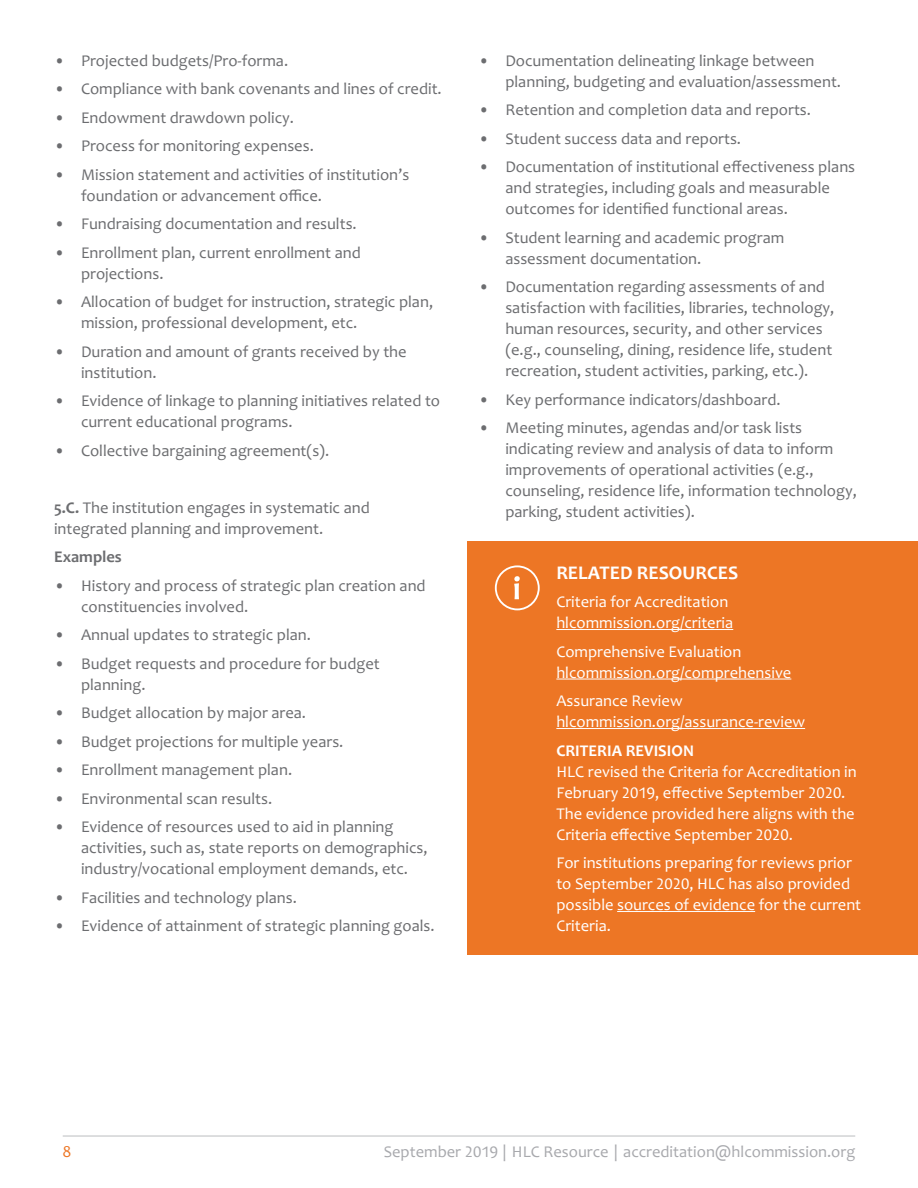
<style>
.page{position:relative;width:918px;height:1188px;background:#fff}
.page>*{position:absolute;margin:0;border:0;box-sizing:border-box;transform-origin:0 0}
.First_Paragraph_copy{font:700 19.5px "Candara";color:#fff}
.t1{font:16.5px/21px "Candara";color:#6c6d70}
.Middle_Paragraphs_co{font:16.5px/21px "Candara";color:#fff}
.t2{font:16.5px "Candara";color:#a8a9ad}
.t3{font:700 16.5px "Candara";color:#6c6d70}
.t4{font:16.5px "Candara";color:#ed7625}
.s1{font-weight:700}
</style>
<div class="page">
<div style="left:468px;top:541px;width:450px;height:63px;background:#ed7625"></div>
<div style="left:468px;top:583px;width:450px;height:59px;background:#ed7625"></div>
<hr style="left:556px;top:629px;width:177px;height:1px;background:#fff">
<div style="left:468px;top:633px;width:450px;height:59px;background:#ed7625"></div>
<hr style="left:556px;top:679px;width:235px;height:1px;background:#fff">
<div style="left:468px;top:682px;width:450px;height:59px;background:#ed7625"></div>
<hr style="left:556px;top:728px;width:249px;height:1px;background:#fff">
<div style="left:468px;top:732px;width:450px;height:122px;background:#ed7625"></div>
<div style="left:468px;top:832px;width:450px;height:124px;background:#ed7625"></div>
<hr style="left:617px;top:911px;width:138px;height:1px;background:#fff">
<svg style="left:495px;top:565px;width:45px;height:45px"></svg>
<hr style="left:63px;top:1136px;width:792px;height:1px;background:#bcbdc0">
<p class="t1" style="left:54px;top:50px;width:236px">• Projected budgets/Pro-forma.</p>
<p class="t1" style="left:54px;top:78px;width:389px">• Compliance with bank covenants and lines of credit.</p>
<p class="t1" style="left:54px;top:107px;width:242px">• Endowment drawdown policy.</p>
<p class="t1" style="left:54px;top:135px;width:261px">• Process for monitoring expenses.</p>
<p class="t1" style="left:81px;top:164px;width:330px;text-indent:-27px">• Mission statement and activities of institution’s foundation or advancement office.</p>
<p class="t1" style="left:54px;top:213px;width:304px">• Fundraising documentation and results.</p>
<p class="t1" style="left:81px;top:242px;width:281px;text-indent:-27px">• Enrollment plan, current enrollment and projections.</p>
<p class="t1" style="left:81px;top:291px;width:354px;text-indent:-27px">• Allocation of budget for instruction, strategic plan, mission, professional development, etc.</p>
<p class="t1" style="left:81px;top:341px;width:327px;text-indent:-27px">• Duration and amount of grants received by the institution.</p>
<p class="t1" style="left:81px;top:390px;width:361px;text-indent:-27px">• Evidence of linkage to planning initiatives related to current educational programs.</p>
<p class="t1" style="left:54px;top:440px;width:277px">• Collective bargaining agreement(s).</p>
<p class="t1" style="left:54px;top:497px;width:317px"><span class="s1">5.C.</span> The institution engages in systematic and integrated planning and improvement.</p>
<p class="t3" style="left:54px;top:547px;width:69px">Examples</p>
<p class="t1" style="left:81px;top:575px;width:346px;text-indent:-27px">• History and process of strategic plan creation and constituencies involved.</p>
<p class="t1" style="left:54px;top:624px;width:259px">• Annual updates to strategic plan.</p>
<p class="t1" style="left:81px;top:653px;width:300px;text-indent:-27px">• Budget requests and procedure for budget planning.</p>
<p class="t1" style="left:54px;top:702px;width:254px">• Budget allocation by major area.</p>
<p class="t1" style="left:54px;top:731px;width:291px">• Budget projections for multiple years.</p>
<p class="t1" style="left:54px;top:759px;width:240px">• Enrollment management plan.</p>
<p class="t1" style="left:54px;top:788px;width:220px">• Environmental scan results.</p>
<p class="t1" style="left:81px;top:816px;width:348px;text-indent:-27px">• Evidence of resources used to aid in planning activities, such as, state reports on demographics, industry/vocational employment demands, etc.</p>
<p class="t1" style="left:54px;top:887px;width:244px">• Facilities and technology plans.</p>
<p class="t1" style="left:54px;top:915px;width:382px">• Evidence of attainment of strategic planning goals.</p>
<p class="t1" style="left:505px;top:50px;width:337px;text-indent:-27px">• Documentation delineating linkage between planning, budgeting and evaluation/assessment.</p>
<p class="t1" style="left:478px;top:99px;width:334px">• Retention and completion data and reports.</p>
<p class="t1" style="left:478px;top:128px;width:264px">• Student success data and reports.</p>
<p class="t1" style="left:505px;top:156px;width:351px;text-indent:-27px">• Documentation of institutional effectiveness plans and strategies, including goals and measurable outcomes for identified functional areas.</p>
<p class="t1" style="left:505px;top:227px;width:280px;text-indent:-27px">• Student learning and academic program assessment documentation.</p>
<p class="t1" style="left:505px;top:276px;width:331px;text-indent:-27px">• Documentation regarding assessments of and satisfaction with facilities, libraries, technology, human resources, security, and other services (e.g., counseling, dining, residence life, student recreation, student activities, parking, etc.).</p>
<p class="t1" style="left:478px;top:389px;width:304px">• Key performance indicators/dashboard.</p>
<p class="t1" style="left:505px;top:417px;width:353px;text-indent:-27px">• Meeting minutes, agendas and/or task lists indicating review and analysis of data to inform improvements of operational activities (e.g., counseling, residence life, information technology, parking, student activities).</p>
<p class="First_Paragraph_copy" style="left:556px;top:560px;width:183px">RELATED RESOURCES</p>
<p class="Middle_Paragraphs_co" style="left:556px;top:591px;width:178px">Criteria for Accreditation hlcommission.org/criteria</p>
<p class="Middle_Paragraphs_co" style="left:556px;top:641px;width:237px">Comprehensive Evaluation hlcommission.org/comprehensive</p>
<p class="Middle_Paragraphs_co" style="left:556px;top:690px;width:250px">Assurance Review hlcommission.org/assurance-review</p>
<p class="Middle_Paragraphs_co" style="left:556px;top:740px;width:302px"><span class="s1">CRITERIA REVISION<br></span>HLC revised the Criteria for Accreditation in February 2019, effective September 2020.<br>The evidence provided here aligns with the Criteria effective September 2020.</p>
<p class="Middle_Paragraphs_co" style="left:556px;top:852px;width:306px">For institutions preparing for reviews prior to September 2020, HLC has also provided possible sources of evidence for the current Criteria.</p>
<p class="t4" style="left:63px;top:1141px;width:10px">8</p>
<p class="t2" style="left:384px;top:1141px;width:473px">September 2019 | HLC Resource | accreditation@hlcommission.org</p>
</div>
